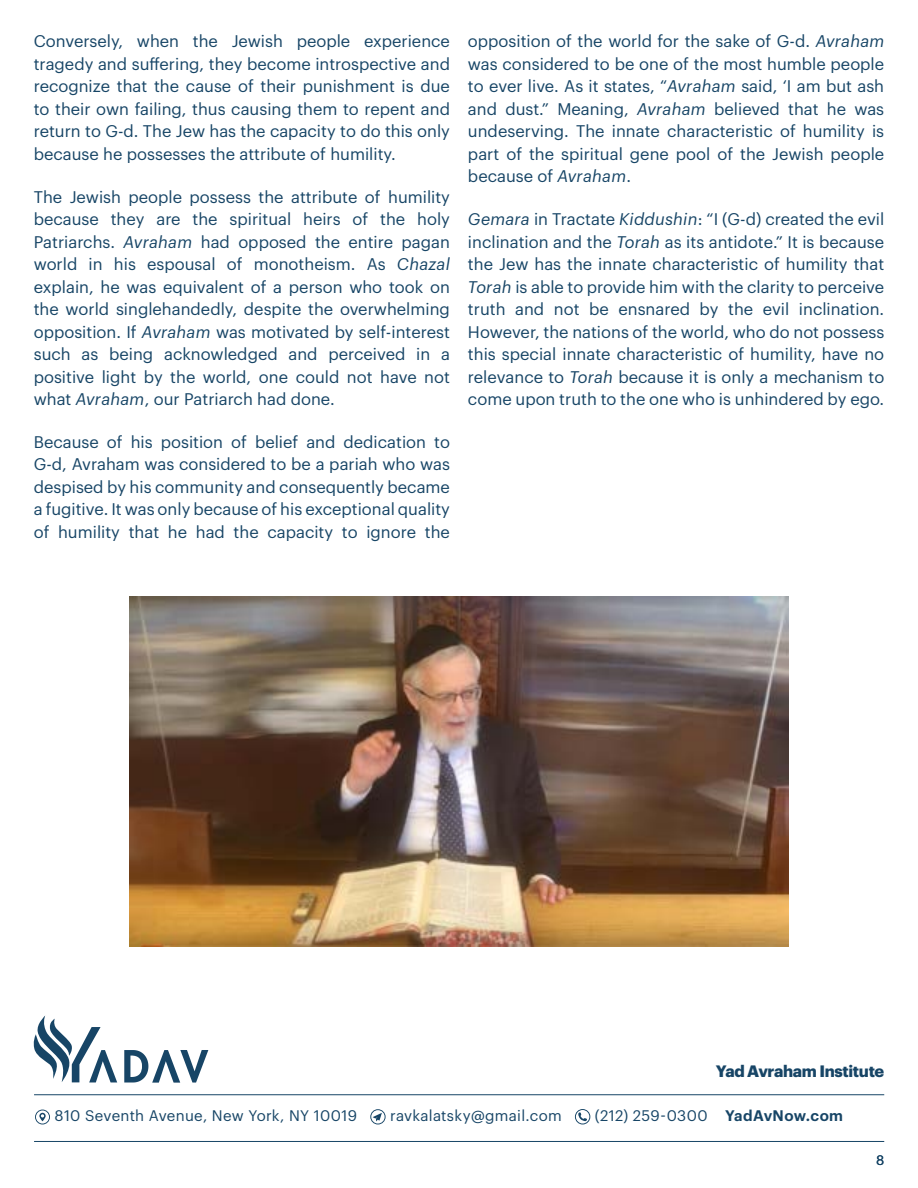
<style>
.page{position:relative;width:918px;height:1188px;background:#fff}
.page>*{position:absolute;margin:0;border:0;box-sizing:border-box;transform-origin:0 0}
.t1{font:16.5px/22.5px "Graphik";color:#174566;text-align:justify}
.t2{font:700 16.2px "Graphik";letter-spacing:-.02em;color:#174566}
.t3{font:15px "Graphik";letter-spacing:.02em;color:#174566}
.t4{font:13.5px "Graphik";color:#174566}
.s1{font-style:italic}
.s2{font-weight:600}
</style>
<div class="page">
<img style="left:129px;top:596px;width:660px;height:351px">
<svg style="left:35px;top:1110px;width:15px;height:14px"></svg>
<svg style="left:370px;top:1109px;width:16px;height:15px"></svg>
<svg style="left:575px;top:1109px;width:15px;height:15px"></svg>
<hr style="left:34px;top:1094px;width:850px;height:1px;background:#174566">
<hr style="left:34px;top:1141px;width:850px;height:1px;background:#174566">
<svg style="left:124px;top:1050px;width:84px;height:33px"></svg>
<svg style="left:33px;top:1016px;width:84px;height:66px"></svg>
<p class="t1" style="left:34px;top:29px;width:418px">Conversely, when the Jewish people experience tragedy and suffering, they become introspective and recognize that the cause of their punishment is due to their own failing, thus causing them to repent and return to G-d. The Jew has the capacity to do this only because he possesses the attribute of humility.</p>
<p class="t1" style="left:34px;top:184px;width:418px">The Jewish people possess the attribute of humility because they are the spiritual heirs of the holy Patriarchs. <span class="s1">Avraham</span> had opposed the entire pagan world in his espousal of monotheism. As <span class="s1">Chazal </span>explain, he was equivalent of a person who took on the world singlehandedly, despite the overwhelming opposition. If <span class="s1">Avraham</span> was motivated by self-interest such as being acknowledged and perceived in a positive light by the world, one could not have not what <span class="s1">Avraham</span>, our Patriarch had done.</p>
<p class="t1" style="left:34px;top:429px;width:418px">Because of his position of belief and dedication to G-d, Avraham was considered to be a pariah who was despised by his community and consequently became a fugitive. It was only because of his exceptional quality of humility that he had the capacity to ignore the</p>
<p class="t1" style="left:468px;top:29px;width:418px">opposition of the world for the sake of G-d. <span class="s1">Avraham </span>was considered to be one of the most humble people to ever live. As it states, “<span class="s1">Avraham</span> said, ‘I am but ash and dust.” Meaning, <span class="s1">Avraham</span> believed that he was undeserving. The innate characteristic of humility is part of the spiritual gene pool of the Jewish people because of <span class="s1">Avraham</span>.</p>
<p class="t1" style="left:468px;top:207px;width:418px"><span class="s1">Gemara</span> in Tractate <span class="s1">Kiddushin</span>: “I (G-d) created the evil inclination and the <span class="s1">Torah</span> as its antidote.” It is because the Jew has the innate characteristic of humility that <span class="s1">Torah</span> is able to provide him with the clarity to perceive truth and not be ensnared by the evil inclination.<br>However, the nations of the world, who do not possess this special innate characteristic of humility, have no relevance to <span class="s1">Torah</span> because it is only a mechanism to come upon truth to the one who is unhindered by ego.</p>
<p class="t2" style="left:716px;top:1058px;width:170px">Yad Avraham Institute</p>
<p class="t3" style="left:55px;top:1105px;width:304px">810 Seventh Avenue, New York, NY 10019</p>
<p class="t3" style="left:390px;top:1105px;width:173px">ravkalatsky@gmail.com</p>
<p class="t3" style="left:595px;top:1105px;width:250px">(212) 259-0300 <span class="s2">YadAvNow.com</span></p>
<p class="t4" style="left:876px;top:1150px;width:10px">8</p>
</div>
